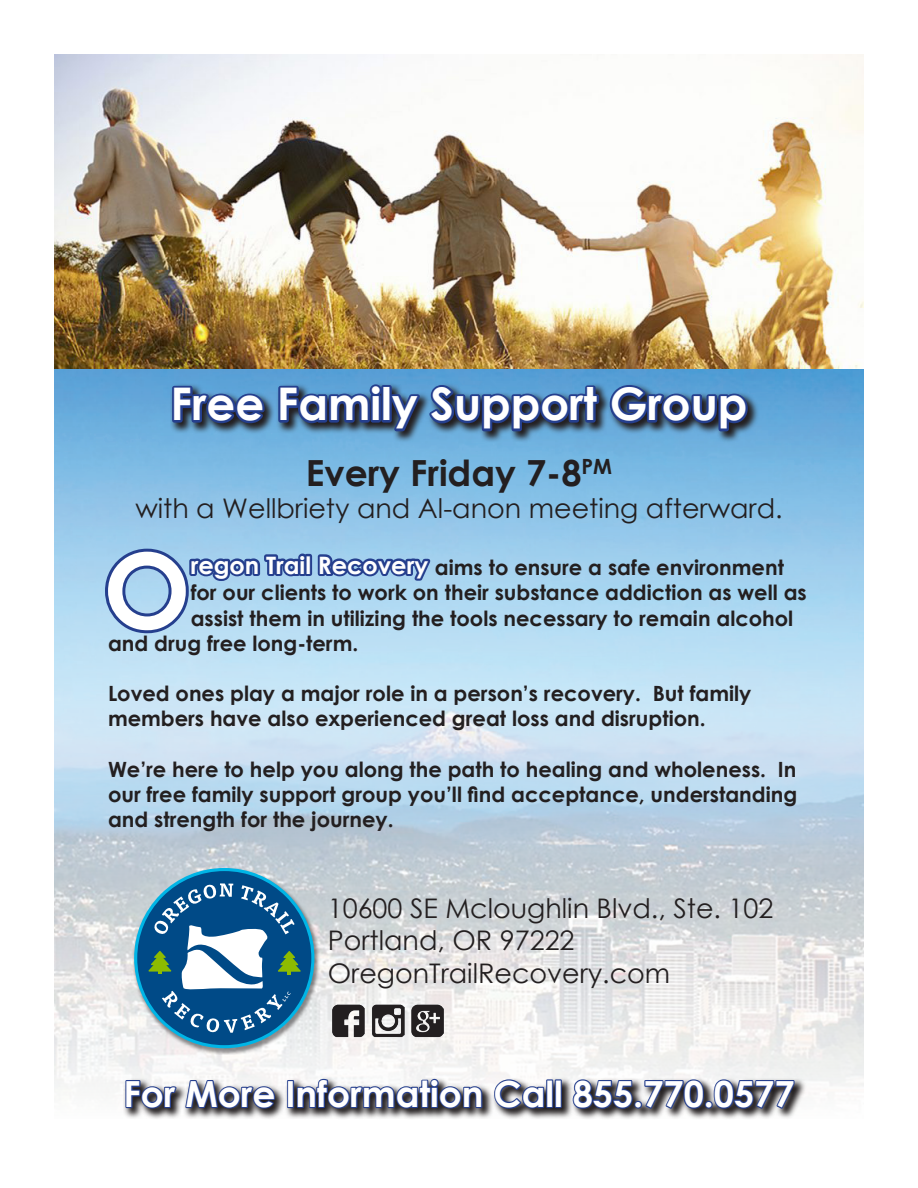
<style>
.page{position:relative;width:918px;height:1188px;background:#fff}
.page>*{position:absolute;margin:0;border:0;box-sizing:border-box;transform-origin:0 0}
.t1{font:700 104.25px "Century Gothic";color:#fff}
.t2{font:700 45px "Century Gothic";color:#fff}
.t3{font:700 36px "Century Gothic";color:#fff}
.t4{font:700 36px "Century Gothic";color:#231f20}
.t5{font:27px/32.4px "Century Gothic";color:#231f20}
.t6{font:700 21px/25.2px "Century Gothic";color:#231f20}
.s1{font-size:24px;color:#fff}
</style>
<div class="page">
<img style="left:54px;top:54px;width:810px;height:1036px">
<div style="left:132px;top:867px;width:188px;height:188px;background:#231f20;opacity:.5"></div>
<svg style="left:134px;top:868px;width:180px;height:180px"></svg>
<svg style="left:102px;top:546px;width:333px;height:90px;background:#91b7dc"></svg>
<svg style="left:170px;top:382px;width:589px;height:61px;background:#66a5d2"></svg>
<svg style="left:170px;top:384px;width:98px;height:42px;background:#35558d"></svg>
<svg style="left:276px;top:381px;width:325px;height:53px;background:#3b5e91"></svg>
<svg style="left:607px;top:383px;width:144px;height:51px;background:#3a5d90"></svg>
<svg style="left:123px;top:1077px;width:684px;height:42px"></svg>
<svg style="left:124px;top:1079px;width:54px;height:31px;background:#676f89"></svg>
<svg style="left:184px;top:1079px;width:92px;height:31px;background:#666e8a"></svg>
<div style="left:287px;top:1080px;width:7px;height:28px;border:2px solid #253f8e"></div>
<svg style="left:296px;top:1077px;width:188px;height:42px"></svg>
<svg style="left:493px;top:1078px;width:52px;height:32px"></svg>
<div style="left:546px;top:1079px;width:7px;height:29px;border:2px solid #253f8e"></div>
<div style="left:555px;top:1079px;width:7px;height:29px;border:2px solid #253f8e"></div>
<svg style="left:571px;top:1078px;width:225px;height:33px;background:#5f6680"></svg>
<img style="left:328px;top:1001px;width:120px;height:41px">
<p class="t2" style="left:171px;top:370px;width:578px">Free Family Support Group</p>
<p class="t4" style="left:306px;top:446px;width:308px">Every Friday 7-8<sup>PM</sup></p>
<p class="t5" style="left:135px;top:492px;width:649px">with a Wellbriety and Al-anon meeting afterward.</p>
<p class="t1" style="left:103px;top:511px;width:89px">O</p>
<p class="t6" style="left:191px;top:554px;width:595px"><span class="s1">regon Trail Recovery</span> aims to ensure a safe environment</p>
<p class="t6" style="left:191px;top:579px;width:618px">for our clients to work on their substance addiction as well as</p>
<p class="t6" style="left:191px;top:605px;width:604px">assist them in utilizing the tools necessary to remain alcohol</p>
<p class="t6" style="left:108px;top:630px;width:252px">and drug free long-term.</p>
<p class="t6" style="left:108px;top:680px;width:645px">Loved ones play a major role in a person’s recovery. But family members have also experienced great loss and disruption.</p>
<p class="t6" style="left:108px;top:756px;width:691px;text-align:justify">We’re here to help you along the path to healing and wholeness. In our free family support group you’ll find acceptance, understanding and strength for the journey.</p>
<p class="t5" style="left:328px;top:892px;width:447px">10600 SE Mcloughlin Blvd., Ste. 102<br>Portland, OR 97222</p>
<p class="t5" style="left:328px;top:957px;width:344px">OregonTrailRecovery.com</p>
<p class="t3" style="left:124px;top:1067px;width:673px">For More Information Call 855.770.0577</p>
</div>
